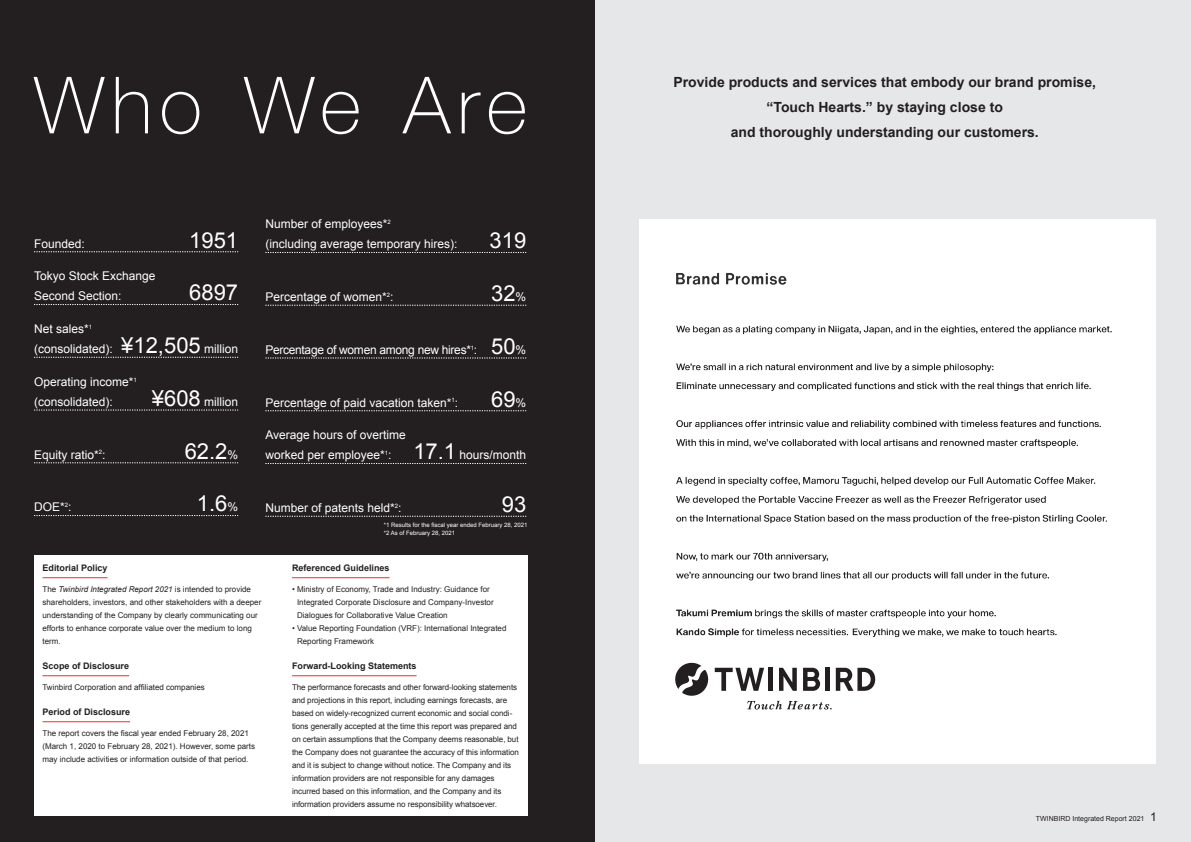
<style>
.page{position:relative;width:1191px;height:842px;background:#fff}
.page>*{position:absolute;margin:0;border:0;box-sizing:border-box;transform-origin:0 0}
.スポットライト-text{font:100 79px "Helvetica Neue LT Pro";letter-spacing:.09em;color:#fff}
.E-スポットライト-text{font:22px "Arial";color:#fff}
.t1{font:700 14px/25px "Arial";color:#231f20;text-align:center}
.E-スポットライト-text-2{font:12px/20px "Arial";color:#fff}
.E-スポットライト-text-3{font:12px "Arial";letter-spacing:-.025em;color:#fff}
._21-E-c2-text_title{font:700 9px "Arial";color:#231f20}
._21-E-c2-text{font:8px/13px "Arial";letter-spacing:-.01em;color:#231f20}
.t2{font:7px "Arial";color:#231f20}
.E-table_note{font:6px "Arial";color:#fff}
.s1{font-size:22px}
.s2{font-size:12px}
.s3{font-style:italic}
</style>
<div class="page">
<div style="left:0;top:0;width:595px;height:842px;background:#231f20"></div>
<div style="left:34px;top:555px;width:493px;height:261px;background:#fff"></div>
<hr style="left:43px;top:577px;width:65px;height:1px;background:#ee2d28">
<hr style="left:43px;top:675px;width:86px;height:1px;background:#ee2d28">
<hr style="left:43px;top:721px;width:87px;height:1px;background:#ee2d28">
<hr style="left:292px;top:577px;width:98px;height:1px;background:#ee2d28">
<hr style="left:292px;top:675px;width:124px;height:1px;background:#ee2d28">
<div style="left:595px;top:0;width:596px;height:842px;background:#e6e7e9"></div>
<svg style="left:265px;top:252px;width:261px;height:1px"></svg>
<svg style="left:265px;top:305px;width:261px;height:1px"></svg>
<svg style="left:265px;top:358px;width:261px;height:1px"></svg>
<svg style="left:265px;top:411px;width:261px;height:1px"></svg>
<svg style="left:265px;top:463px;width:261px;height:1px"></svg>
<svg style="left:265px;top:516px;width:261px;height:1px"></svg>
<svg style="left:34px;top:252px;width:204px;height:1px"></svg>
<svg style="left:34px;top:304px;width:204px;height:1px"></svg>
<svg style="left:34px;top:357px;width:204px;height:1px"></svg>
<svg style="left:34px;top:410px;width:204px;height:1px"></svg>
<svg style="left:34px;top:463px;width:204px;height:1px"></svg>
<svg style="left:34px;top:515px;width:204px;height:1px"></svg>
<div style="left:639px;top:219px;width:516px;height:544px;background:#fff"></div>
<img style="left:676px;top:325px;width:436px;height:313px">
<svg style="left:675px;top:662px;width:200px;height:47px"></svg>
<img style="left:676px;top:272px;width:111px;height:13px">
<p class="スポットライト-text" style="left:34px;top:58px;width:495px">Who We Are</p>
<p class="E-スポットライト-text-2" style="left:34px;top:233px;width:52px">Founded:</p>
<p class="E-スポットライト-text" style="left:189px;top:225px;width:50px">1951</p>
<p class="E-スポットライト-text-2" style="left:34px;top:266px;width:123px">Tokyo Stock Exchange<br>Second Section:</p>
<p class="E-スポットライト-text" style="left:189px;top:278px;width:50px">6897</p>
<p class="E-スポットライト-text-2" style="left:34px;top:319px;width:206px">Net sales*<sup>1<br></sup>(consolidated): <span class="s1">¥12,505</span> million</p>
<p class="E-スポットライト-text-2" style="left:34px;top:372px;width:104px">Operating income*<sup>1 </sup>(consolidated):</p>
<p class="E-スポットライト-text-2" style="left:152px;top:392px;width:88px"><span class="s1">¥608</span> million</p>
<p class="E-スポットライト-text-2" style="left:34px;top:445px;width:73px">Equity ratio*<sup>2</sup>:</p>
<p class="E-スポットライト-text" style="left:185px;top:436px;width:55px">62.2<span class="s2">%</span></p>
<p class="E-スポットライト-text-2" style="left:265px;top:214px;width:194px">Number of employees*<sup>2<br></sup>(including average temporary hires):</p>
<p class="E-スポットライト-text" style="left:489px;top:226px;width:38px">319</p>
<p class="E-スポットライト-text-2" style="left:265px;top:287px;width:130px">Percentage of women*<sup>2</sup>:</p>
<p class="E-スポットライト-text" style="left:491px;top:279px;width:37px">32<span class="s2">%</span></p>
<p class="E-スポットライト-text-3" style="left:265px;top:342px;width:262px">Percentage of women among new hires*<sup>1</sup>: <span class="s1">50</span>%</p>
<p class="E-スポットライト-text-2" style="left:265px;top:392px;width:194px">Percentage of paid vacation taken*<sup>1</sup>:</p>
<p class="E-スポットライト-text" style="left:491px;top:384px;width:37px">69<span class="s2">%</span></p>
<p class="E-スポットライト-text-2" style="left:265px;top:425px;width:262px">Average hours of overtime<br>worked per employee*<sup>1</sup>: <span class="s1">17.1</span> hours/month</p>
<p class="E-スポットライト-text-2" style="left:34px;top:497px;width:39px">DOE*<sup>2</sup>:</p>
<p class="E-スポットライト-text" style="left:197px;top:489px;width:43px">1.6<span class="s2">%</span></p>
<p class="E-スポットライト-text-2" style="left:265px;top:498px;width:138px">Number of patents held*<sup>2</sup>:</p>
<p class="E-スポットライト-text" style="left:502px;top:490px;width:26px">93</p>
<p class="E-table_note" style="left:384px;top:521px;width:145px">*1 Results for the fiscal year ended February 28, 2021</p>
<p class="E-table_note" style="left:384px;top:529px;width:73px">*2 As of February 28, 2021</p>
<p class="_21-E-c2-text_title" style="left:43px;top:562px;width:67px">Editorial Policy</p>
<p class="_21-E-c2-text" style="left:43px;top:583px;width:220px">The <span class="s3">Twinbird Integrated Report 2021</span> is intended to provide shareholders, investors, and other stakeholders with a deeper understanding of the Company by clearly communicating our efforts to enhance corporate value over the medium to long term.</p>
<p class="_21-E-c2-text_title" style="left:43px;top:660px;width:88px">Scope of Disclosure</p>
<p class="_21-E-c2-text" style="left:43px;top:681px;width:164px">Twinbird Corporation and affiliated companies</p>
<p class="_21-E-c2-text_title" style="left:43px;top:706px;width:89px">Period of Disclosure</p>
<p class="_21-E-c2-text" style="left:43px;top:727px;width:214px">The report covers the fiscal year ended February 28, 2021 (March 1, 2020 to February 28, 2021). However, some parts may include activities or information outside of that period.</p>
<p class="_21-E-c2-text_title" style="left:292px;top:562px;width:99px">Referenced Guidelines</p>
<p class="_21-E-c2-text" style="left:297px;top:583px;width:198px;text-indent:-5px">• Ministry of Economy, Trade and Industry: Guidance for<br>Integrated Corporate Disclosure and Company-Investor<br>Dialogues for Collaborative Value Creation</p>
<p class="_21-E-c2-text" style="left:297px;top:622px;width:211px;text-indent:-5px">• Value Reporting Foundation (VRF): International Integrated<br>Reporting Framework</p>
<p class="_21-E-c2-text_title" style="left:292px;top:660px;width:126px">Forward-Looking Statements</p>
<p class="_21-E-c2-text" style="left:292px;top:681px;width:228px">The performance forecasts and other forward-looking statements and projections in this report, including earnings forecasts, are based on widely-recognized current economic and social condi&shy;tions generally accepted at the time this report was prepared and on certain assumptions that the Company deems reasonable, but the Company does not guarantee the accuracy of this information and it is subject to change without notice. The Company and its information providers are not responsible for any damages incurred based on this information, and the Company and its information providers assume no responsibility whatsoever.</p>
<p class="t1" style="left:673px;top:70px;width:424px">Provide products and services that embody our brand promise, “Touch Hearts.” by staying close to</p>
<p class="t1" style="left:730px;top:120px;width:310px">and thoroughly understanding our customers.</p>
<p class="t2" style="left:1035px;top:814px;width:123px">TWINBIRD Integrated Report 2021 <span class="s2">1</span></p>
</div>
